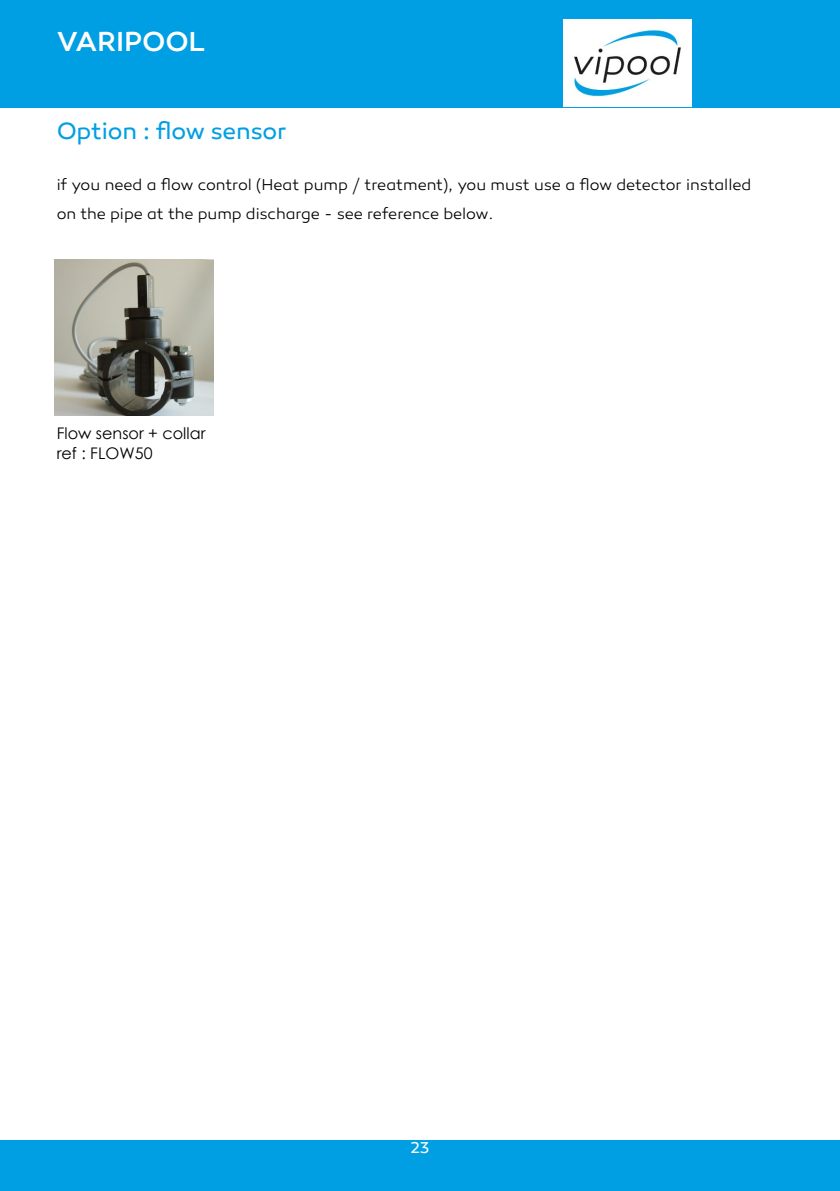
<style>
.page{position:relative;width:840px;height:1191px;background:#fff}
.page>*{position:absolute;margin:0;border:0;box-sizing:border-box;transform-origin:0 0}
.t1{font:500 28px "Canaro";color:#fff}
.t2{font:24px "Canaro";letter-spacing:-.01em;color:#009fe3}
.t3{font:300 16px/28.8px "Canaro";letter-spacing:-.005em;color:#000}
.t4{font:16px/19.2px "Century Gothic";color:#000}
.t5{font:16px "Canaro";color:#fff}
</style>
<div class="page">
<div style="left:0;top:0;width:839px;height:108px;background:#009fe3"></div>
<div style="left:0;top:1140px;width:839px;height:51px;background:#009fe3"></div>
<img style="left:563px;top:20px;width:128px;height:86px">
<img style="left:54px;top:259px;width:159px;height:156px">
<h1 class="t1" style="left:57px;top:24px;width:150px">VARIPOOL</h1>
<h2 class="t2" style="left:57px;top:117px;width:231px">Option : flow sensor</h2>
<p class="t3" style="left:57px;top:170px;width:695px">if you need a flow control (Heat pump / treatment), you must use a flow detector installed on the pipe at the pump discharge - see reference below.</p>
<p class="t4" style="left:57px;top:424px;width:150px">Flow sensor + collar ref : FLOW50</p>
<p class="t5" style="left:410px;top:1137px;width:20px">23</p>
</div>
